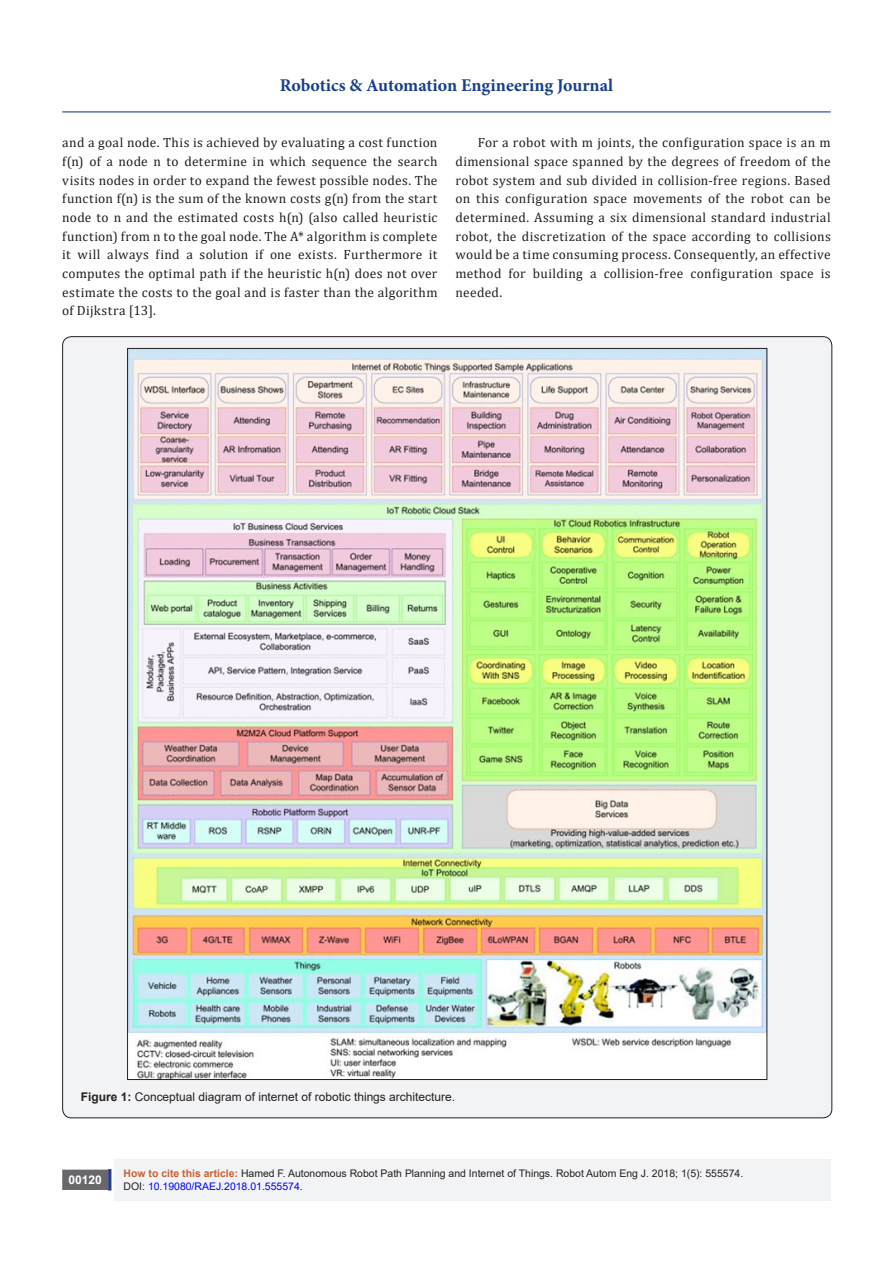
<style>
.page{position:relative;width:893px;height:1263px;background:#fff}
.page>*{position:absolute;margin:0;border:0;box-sizing:border-box;transform-origin:0 0}
.t1{font:700 18px "Minion Pro";letter-spacing:-.005em;color:#183f89}
.t2{font:13.5px/18.8px "Cambria";letter-spacing:.03em;color:#231f20;text-align:justify}
.t3{font:12px "Arial";color:#231f20}
.t4{font:700 12px "Arial";color:#fff}
.t5{font:10.5px "Arial";color:#231f20}
.t6{font:10.5px "Arial";color:#00f}
.s1{font-weight:700}
.s2{font-weight:700;color:#ca5f37}
.s3{color:#231f20}
</style>
<div class="page">
<div style="left:115px;top:1159px;width:716px;height:41px;background:#f2f3f4"></div>
<div style="left:63px;top:1170px;width:44px;height:19px;background:#68676a"></div>
<div style="left:62px;top:1169px;width:46px;height:21px;border:2px solid #68676a"></div>
<div style="left:108px;top:1169px;width:3px;height:21px;background:#253f8e;border:2px solid #253f8e"></div>
<hr style="left:62px;top:111px;width:769px;height:1px;background:#253f8e">
<div style="left:63px;top:337px;width:769px;height:781px;background:#f2f3f4;border-radius:9px"></div>
<img style="left:129px;top:350px;width:636px;height:728px">
<h1 class="t1" style="left:280px;top:72px;width:335px">Robotics &amp; Automation Engineering Journal</h1>
<p class="t2" style="left:62px;top:133px;width:377px">and a goal node. This is achieved by evaluating a cost function f(n) of a node n to determine in which sequence the search visits nodes in order to expand the fewest possible nodes. The function f(n) is the sum of the known costs g(n) from the start node to n and the estimated costs h(n) (also called heuristic function) from n to the goal node. The A* algorithm is complete it will always find a solution if one exists. Furthermore it computes the optimal path if the heuristic h(n) does not over estimate the costs to the goal and is faster than the algorithm of Dijkstra [13].</p>
<p class="t2" style="left:455px;top:133px;width:377px;text-indent:22px">For a robot with m joints, the configuration space is an m dimensional space spanned by the degrees of freedom of the robot system and sub divided in collision-free regions. Based on this configuration space movements of the robot can be determined. Assuming a six dimensional standard industrial robot, the discretization of the space according to collisions would be a time consuming process. Consequently, an effective method for building a collision-free configuration space is needed.</p>
<p class="t3" style="left:81px;top:1088px;width:376px"><span class="s1">Figure 1:</span> Conceptual diagram of internet of robotic things architecture.</p>
<p class="t4" style="left:68px;top:1171px;width:35px">00120</p>
<p class="t5" style="left:124px;top:1166px;width:621px"><span class="s2">How to cite this article:</span> Hamed F. Autonomous Robot Path Planning and Internet of Things. Robot Autom Eng J. 2018; 1(5): 555574.</p>
<p class="t6" style="left:124px;top:1179px;width:181px"><span class="s3">DOI:</span> 10.19080/RAEJ.2018.01.555574.</p>
</div>
